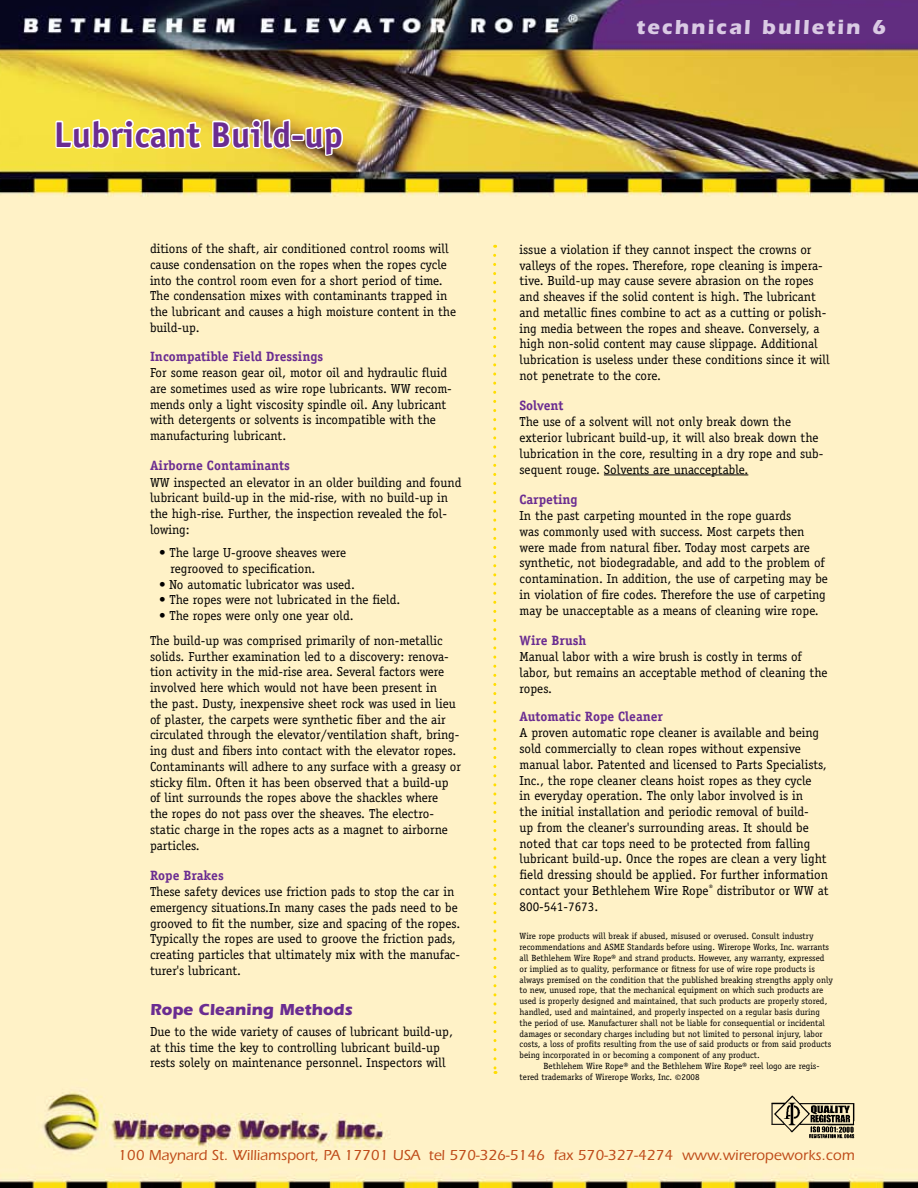
<style>
.page{position:relative;width:918px;height:1188px;background:#fff}
.page>*{position:absolute;margin:0;border:0;box-sizing:border-box;transform-origin:0 0}
.t1{font:700 36px "Officina Sans";color:#6a2c91}
.t2{font:700 21px "Itc Eras";letter-spacing:.1em;color:#dacae4}
.t3{font:700 16.5px "Itc Eras";color:#6a2c91}
.t4{font:500 15px "Itc Eras";color:#bf4b19}
.t5{font:700 13.5px "Officina Serif";color:#6a2c91}
.t6{font:13.2px/15.8px "Officina Serif";color:#000}
.t7{font:9px "Officina Serif";color:#000}
.s1{font-size:12px}
</style>
<div class="page">
<img style="left:0;top:0;width:918px;height:1188px">
<svg style="left:493px;top:255px;width:3px;height:819px;background:#ffec97"></svg>
<hr style="left:604px;top:475px;width:144px;height:1px;background:#000">
<img style="left:765px;top:1093px;width:93px;height:49px">
<svg style="left:54px;top:102px;width:149px;height:49px"></svg>
<svg style="left:211px;top:118px;width:82px;height:32px"></svg>
<div style="left:291px;top:134px;width:13px;height:7px;border:3px solid #fff"></div>
<svg style="left:304px;top:125px;width:41px;height:32px"></svg>
<h1 class="t1" style="left:54px;top:112px;width:291px">Lubricant Build-up</h1>
<p class="t6" style="left:150px;top:241px;width:308px">ditions of the shaft, air conditioned control rooms will cause condensation on the ropes when the ropes cycle into the control room even for a short period of time.<br>The condensation mixes with contaminants trapped in the lubricant and causes a high moisture content in the build-up.</p>
<p class="t5" style="left:150px;top:348px;width:175px">Incompatible Field Dressings</p>
<p class="t6" style="left:150px;top:365px;width:303px">For some reason gear oil, motor oil and hydraulic fluid are sometimes used as wire rope lubricants. WW recom&shy;mends only a light viscosity spindle oil. Any lubricant with detergents or solvents is incompatible with the manufacturing lubricant.</p>
<p class="t5" style="left:150px;top:457px;width:142px">Airborne Contaminants</p>
<p class="t6" style="left:150px;top:474px;width:313px">WW inspected an elevator in an older building and found lubricant build-up in the mid-rise, with no build-up in the high-rise. Further, the inspection revealed the fol&shy;lowing:</p>
<p class="t6" style="left:170px;top:545px;width:177px;text-indent:-11px">• The large U-groove sheaves were regrooved to specification.</p>
<p class="t6" style="left:159px;top:576px;width:197px">• No automatic lubricator was used.</p>
<p class="t6" style="left:159px;top:592px;width:243px">• The ropes were not lubricated in the field.</p>
<p class="t6" style="left:150px;top:603px;width:294px;line-height:24.8px;text-indent:9px">• The ropes were only one year old.<br>The build‑up was comprised primarily of non‑metallic</p>
<p class="t6" style="left:150px;top:648px;width:312px">solids. Further examination led to a discovery: renova&shy;tion activity in the mid‑rise area. Several factors were involved here which would not have been present in<br>the past. Dusty, inexpensive sheet rock was used in lieu of plaster, the carpets were synthetic fiber and the air circulated through the elevator/ventilation shaft, bring&shy;ing dust and fibers into contact with the elevator ropes.<br>Contaminants will adhere to any surface with a greasy or sticky film. Often it has been observed that a build‑up of lint surrounds the ropes above the shackles where<br>the ropes do not pass over the sheaves. The electro&shy;static charge in the ropes acts as a magnet to airborne particles.</p>
<p class="t5" style="left:150px;top:867px;width:75px">Rope Brakes</p>
<p class="t6" style="left:150px;top:884px;width:312px">These safety devices use friction pads to stop the car in emergency situations.In many cases the pads need to be grooved to fit the number, size and spacing of the ropes.<br>Typically the ropes are used to groove the friction pads, creating particles that ultimately mix with the manufac&shy;turer's lubricant.</p>
<p class="t3" style="left:150px;top:1000px;width:204px">Rope Cleaning Methods</p>
<p class="t6" style="left:150px;top:1023px;width:304px">Due to the wide variety of causes of lubricant build-up, at this time the key to controlling lubricant build-up rests solely on maintenance personnel. Inspectors will</p>
<h2 class="t2" style="left:636px;top:15px;width:251px">technical bulletin 6</h2>
<p class="t6" style="left:520px;top:242px;width:312px">issue a violation if they cannot inspect the crowns or valleys of the ropes. Therefore, rope cleaning is impera&shy;tive. Build‑up may cause severe abrasion on the ropes and sheaves if the solid content is high. The lubricant and metallic fines combine to act as a cutting or polish&shy;ing media between the ropes and sheave. Conversely, a high non‑solid content may cause slippage. Additional lubrication is useless under these conditions since it will not penetrate to the core.</p>
<p class="t5" style="left:520px;top:397px;width:46px">Solvent</p>
<p class="t6" style="left:520px;top:414px;width:305px">The use of a solvent will not only break down the exterior lubricant build‑up, it will also break down the lubrication in the core, resulting in a dry rope and sub&shy;sequent rouge. Solvents are unacceptable.</p>
<p class="t5" style="left:520px;top:491px;width:60px">Carpeting</p>
<p class="t6" style="left:520px;top:508px;width:310px">In the past carpeting mounted in the rope guards<br>was commonly used with success. Most carpets then were made from natural fiber. Today most carpets are synthetic, not biodegradable, and add to the problem of contamination. In addition, the use of carpeting may be in violation of fire codes. Therefore the use of carpeting may be unacceptable as a means of cleaning wire rope.</p>
<p class="t5" style="left:520px;top:632px;width:69px">Wire Brush</p>
<p class="t6" style="left:520px;top:649px;width:310px">Manual labor with a wire brush is costly in terms of labor, but remains an acceptable method of cleaning the ropes.</p>
<p class="t5" style="left:520px;top:708px;width:145px">Automatic Rope Cleaner</p>
<p class="t6" style="left:520px;top:725px;width:311px">A proven automatic rope cleaner is available and being sold commercially to clean ropes without expensive manual labor. Patented and licensed to Parts Specialists, Inc., the rope cleaner cleans hoist ropes as they cycle<br>in everyday operation. The only labor involved is in<br>the initial installation and periodic removal of build-<br>up from the cleaner's surrounding areas. It should be noted that car tops need to be protected from falling lubricant build‑up. Once the ropes are clean a very light field dressing should be applied. For further information contact your Bethlehem Wire Rope<sup>®</sup> distributor or WW at 800-541-7673.</p>
<p class="t7" style="left:520px;top:931px;width:296px">Wire rope products will break if abused, misused or overused. Consult industry</p>
<p class="t7" style="left:520px;top:942px;width:311px">recommendations and ASME Standards before using. Wirerope Works, Inc. warrants</p>
<p class="t7" style="left:520px;top:953px;width:307px">all Bethlehem Wire Rope® and strand products. However, any warranty, expressed</p>
<p class="t7" style="left:520px;top:963px;width:297px">or implied as to quality, performance or fitness for use of wire rope products is</p>
<p class="t7" style="left:520px;top:974px;width:315px">always premised on the condition that the published breaking strengths apply only</p>
<p class="t7" style="left:520px;top:985px;width:305px">to new, unused rope, that the mechanical equipment on which such products are</p>
<p class="t7" style="left:520px;top:996px;width:309px">used is properly designed and maintained, that such products are properly stored,</p>
<p class="t7" style="left:520px;top:1007px;width:302px">handled, used and maintained, and properly inspected on a regular basis during</p>
<p class="t7" style="left:520px;top:1017px;width:307px">the period of use. Manufacturer shall not be liable for consequential or incidental</p>
<p class="t7" style="left:520px;top:1028px;width:305px">damages or secondary charges including but not limited to personal injury, labor</p>
<p class="t7" style="left:520px;top:1039px;width:313px">costs, a loss of profits resulting from the use of said products or from said products</p>
<p class="t7" style="left:520px;top:1050px;width:242px">being incorporated in or becoming a component of any product.</p>
<p class="t7" style="left:544px;top:1061px;width:278px">Bethlehem Wire Rope® and the Bethlehem Wire Rope® reel logo are regis-</p>
<p class="t7" style="left:520px;top:1071px;width:182px">tered trademarks of Wirerope Works, Inc. <span class="s1">©</span>2008</p>
<p class="t4" style="left:118px;top:1146px;width:738px">100 Maynard St. Williamsport, PA 17701 USA tel 570-326-5146 fax 570-327-4274 www.wireropeworks.com</p>
</div>
